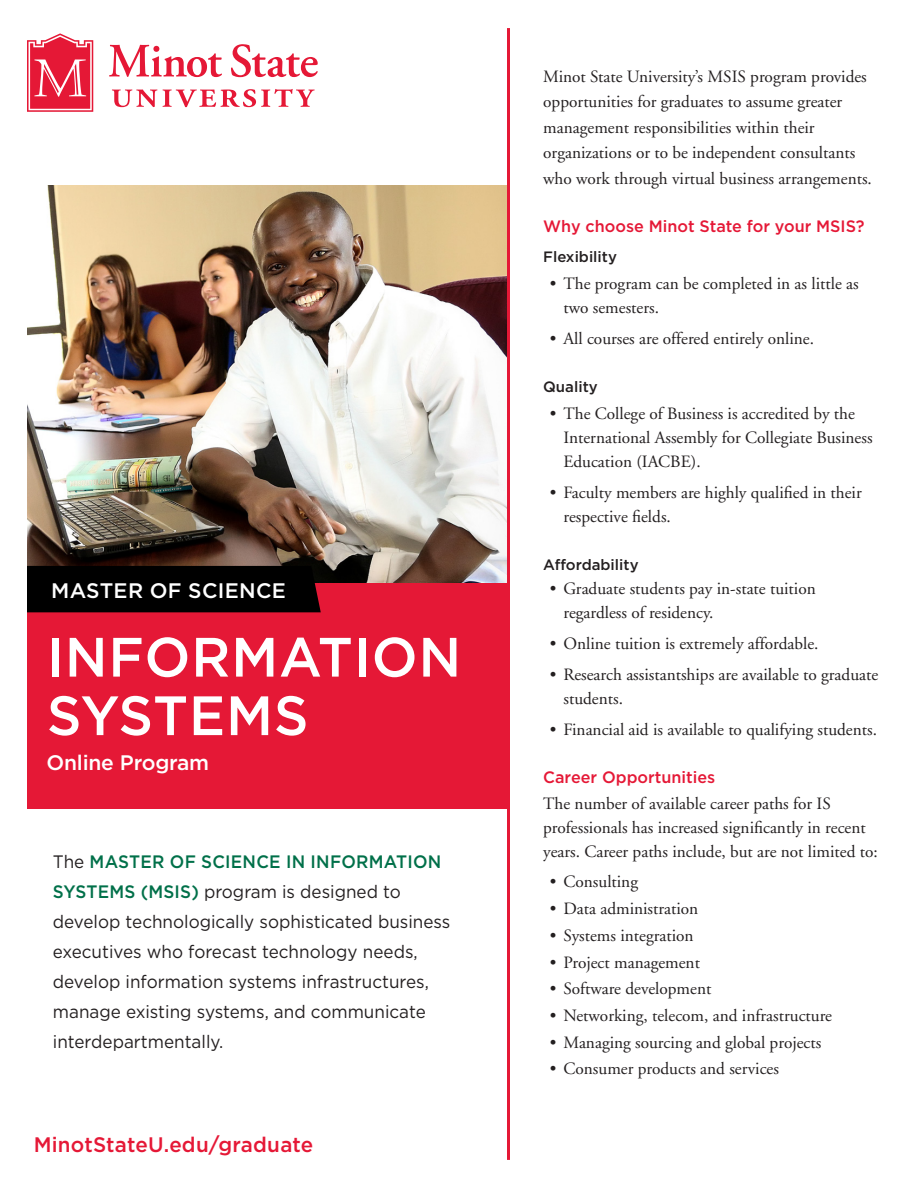
<style>
.page{position:relative;width:918px;height:1188px;background:#fff}
.page>*{position:absolute;margin:0;border:0;box-sizing:border-box;transform-origin:0 0}
.t1{font:500 55.35px/58.5px "Gotham";letter-spacing:.015em;color:#fff}
.t2{font:500 21px "Gotham";color:#fff}
.t3{font:500 21px "Gotham";letter-spacing:.01em;color:#e51836}
.t4{font:18px/30px "Gotham";color:#231f20;scale:.95 1}
.body{font:17.25px/24px "Adobe Garamond";color:#231f20}
.Red_headers{font:500 16.5px "Gotham";color:#e51836}
.head_14{font:500 15px "Gotham";color:#231f20}
.s1{font-weight:500;color:#007049}
</style>
<div class="page">
<img style="left:27px;top:186px;width:480px;height:397px">
<svg style="left:109px;top:44px;width:209px;height:63px"></svg>
<svg style="left:27px;top:33px;width:66px;height:79px"></svg>
<div style="left:27px;top:583px;width:482px;height:225px;background:#e51836"></div>
<div style="left:27px;top:566px;width:294px;height:46px;background:#000"></div>
<hr style="left:507px;top:28px;width:3px;height:1132px;background:#e51836">
<p class="t2" style="left:51px;top:578px;width:236px">MASTER OF SCIENCE</p>
<p class="t1" style="left:47px;top:627px;width:416px">INFORMATION<br>SYSTEMS</p>
<p class="t2" style="left:46px;top:750px;width:164px">Online Program</p>
<p class="t4" style="left:53px;top:846px;width:420px">The <span class="s1">MASTER OF SCIENCE IN INFORMATION SYSTEMS (MSIS)</span> program is designed to develop technologically sophisticated business executives who forecast technology needs, develop information systems infrastructures, manage existing systems, and communicate interdepartmentally.</p>
<p class="t3" style="left:34px;top:1132px;width:281px">MinotStateU.edu/graduate</p>
<p class="body" style="left:543px;top:64px;width:330px;line-height:25.5px">Minot State University’s MSIS program provides opportunities for graduates to assume greater management responsibilities within their organizations or to be independent consultants who work through virtual business arrangements.</p>
<p class="Red_headers" style="left:543px;top:217px;width:323px">Why choose Minot State for your MSIS?</p>
<p class="head_14" style="left:543px;top:249px;width:75px">Flexibility</p>
<p class="body" style="left:563px;top:272px;width:297px;text-indent:-14px">• The program can be completed in as little as two semesters.</p>
<p class="body" style="left:550px;top:327px;width:266px">• All courses are offered entirely online.</p>
<p class="head_14" style="left:543px;top:378px;width:56px">Quality</p>
<p class="body" style="left:563px;top:402px;width:311px;text-indent:-14px">• The College of Business is accredited by the<br>International Assembly for Collegiate Business<br>Education (IACBE).</p>
<p class="body" style="left:563px;top:481px;width:300px;text-indent:-14px">• Faculty members are highly qualified in their respective fields.</p>
<p class="head_14" style="left:543px;top:556px;width:97px">Affordability</p>
<p class="body" style="left:563px;top:577px;width:254px;text-indent:-14px">• Graduate students pay in-state tuition regardless of residency.</p>
<p class="body" style="left:550px;top:632px;width:270px">• Online tuition is extremely affordable.</p>
<p class="body" style="left:563px;top:663px;width:316px;text-indent:-14px">• Research assistantships are available to graduate students.</p>
<p class="body" style="left:550px;top:718px;width:329px">• Financial aid is available to qualifying students.</p>
<p class="Red_headers" style="left:543px;top:768px;width:174px">Career Opportunities</p>
<p class="body" style="left:543px;top:793px;width:336px">The number of available career paths for IS professionals has increased significantly in recent years. Career paths include, but are not limited to:</p>
<p class="body" style="left:550px;top:870px;width:90px">• Consulting</p>
<p class="body" style="left:550px;top:897px;width:150px">• Data administration</p>
<p class="body" style="left:550px;top:924px;width:145px">• Systems integration</p>
<p class="body" style="left:550px;top:950px;width:152px">• Project management</p>
<p class="body" style="left:550px;top:977px;width:163px">• Software development</p>
<p class="body" style="left:550px;top:1004px;width:284px">• Networking, telecom, and infrastructure</p>
<p class="body" style="left:550px;top:1031px;width:273px">• Managing sourcing and global projects</p>
<p class="body" style="left:550px;top:1057px;width:230px">• Consumer products and services</p>
</div>
